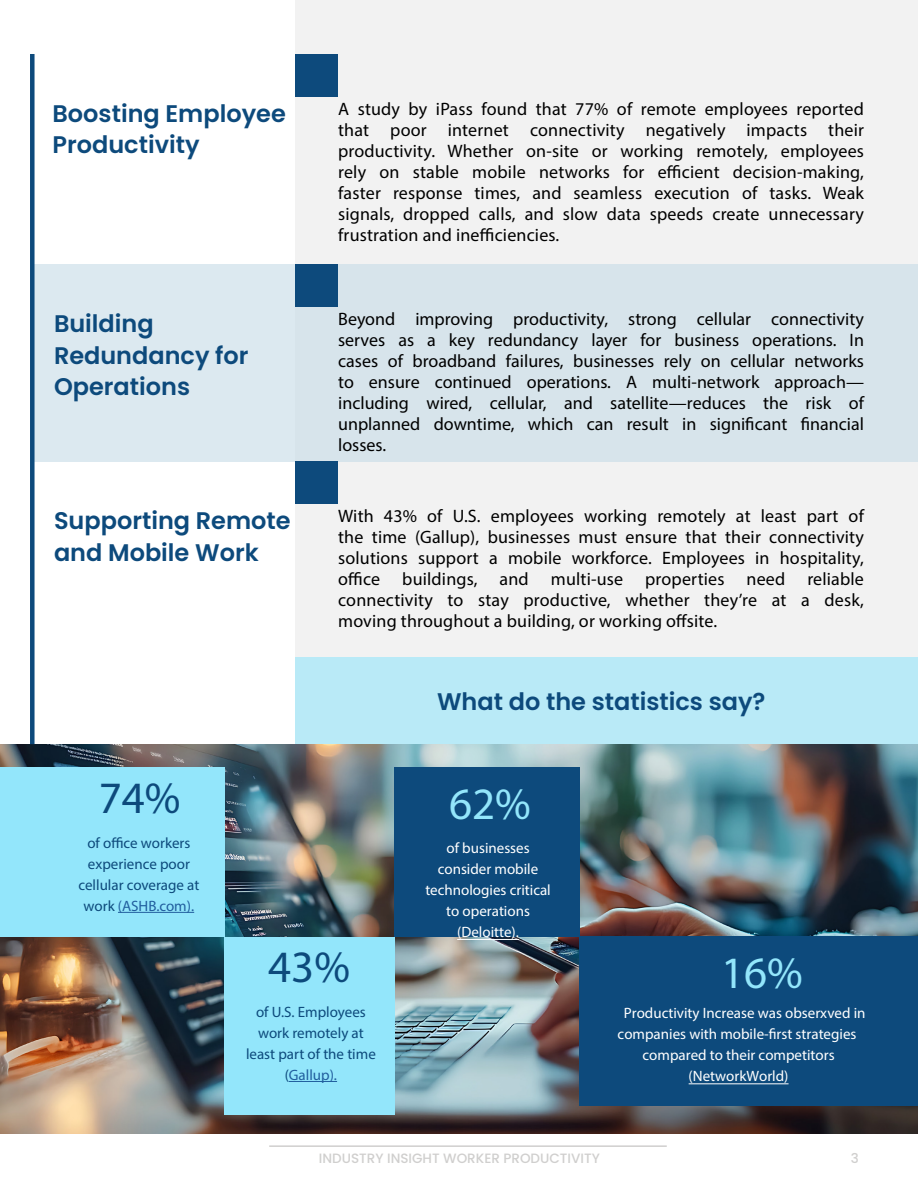
<style>
.page{position:relative;width:918px;height:1188px;background:#fff}
.page>*{position:absolute;margin:0;border:0;box-sizing:border-box;transform-origin:0 0}
.t1{font:45px "Myriad Pro";color:#93e6fb}
.t2{font:45px "Myriad Pro";color:#0d4a7c}
.t3{font:600 24px/31.5px "Poppins";color:#0d4a7c}
.t4{font:18px/21px "Myriad Pro";letter-spacing:.01em;color:#000;text-align:justify}
.t5{font:15px/21px "Myriad Pro";color:#fff;text-align:center}
.t6{font:15px/21px "Myriad Pro";color:#0d4a7c;text-align:center}
.t7{font:500 13.5px "Poppins";color:#d0cfce}
.s1{color:#215e9e}
</style>
<div class="page">
<hr style="left:269px;top:1145px;width:398px;height:2px;background:#d0cfce">
<div style="left:296px;top:0;width:622px;height:1134px;background:#f2f2f2"></div>
<img style="left:1px;top:744px;width:917px;height:390px">
<div style="left:35px;top:264px;width:883px;height:198px;background:#d7e4eb"></div>
<div style="left:394px;top:768px;width:186px;height:169px;background:#0d4a7c"></div>
<hr style="left:457px;top:939px;width:62px;height:1px;background:#fff">
<div style="left:296px;top:264px;width:42px;height:43px;background:#0d4a7c"></div>
<div style="left:296px;top:54px;width:42px;height:43px;background:#0d4a7c"></div>
<div style="left:30px;top:54px;width:5px;height:690px;background:#0d4a7c"></div>
<div style="left:224px;top:937px;width:170px;height:178px;background:#93e6fb"></div>
<hr style="left:289px;top:1081px;width:48px;height:1px;background:#215e9e">
<div style="left:296px;top:462px;width:42px;height:42px;background:#0d4a7c"></div>
<div style="left:296px;top:658px;width:622px;height:86px;background:#b9eaf7"></div>
<div style="left:0;top:768px;width:224px;height:169px;background:#93e6fb"></div>
<hr style="left:118px;top:912px;width:76px;height:1px;background:#215e9e">
<div style="left:580px;top:937px;width:338px;height:169px;background:#0d4a7c"></div>
<hr style="left:689px;top:1083px;width:100px;height:1px;background:#fff">
<h2 class="t3" style="left:53px;top:98px;width:235px">Boosting Employee<br>Productivity</h2>
<p class="t4" style="left:338px;top:98px;width:527px">A study by iPass found that 77% of remote employees reported that poor internet connectivity negatively impacts their productivity. Whether on-site or working remotely, employees rely on stable mobile networks for efficient decision-making, faster response times, and seamless execution of tasks. Weak signals, dropped calls, and slow data speeds create unnecessary frustration and inefficiencies.</p>
<h2 class="t3" style="left:54px;top:308px;width:196px">Building<br>Redundancy for<br>Operations</h2>
<p class="t4" style="left:338px;top:308px;width:527px">Beyond improving productivity, strong cellular connectivity serves as a key redundancy layer for business operations. In cases of broadband failures, businesses rely on cellular networks to ensure continued operations. A multi-network approach— including wired, cellular, and satellite—reduces the risk of unplanned downtime, which can result in significant financial losses.</p>
<h2 class="t3" style="left:54px;top:505px;width:238px">Supporting Remote and Mobile Work</h2>
<p class="t4" style="left:338px;top:505px;width:527px">With 43% of U.S. employees working remotely at least part of the time (Gallup), businesses must ensure that their connectivity solutions support a mobile workforce. Employees in hospitality, office buildings, and multi-use properties need reliable connectivity to stay productive, whether they’re at a desk, moving throughout a building, or working offsite.</p>
<h2 class="t3" style="left:437px;top:686px;width:330px">What do the statistics say?</h2>
<h1 class="t2" style="left:99px;top:771px;width:83px">74%</h1>
<p class="t6" style="left:78px;top:832px;width:122px">of office workers experience poor cellular coverage at work <span class="s1">(ASHB.com).</span></p>
<h1 class="t1" style="left:449px;top:776px;width:83px">62%</h1>
<p class="t5" style="left:425px;top:837px;width:127px">of businesses consider mobile technologies critical to operations (Deloitte).</p>
<h1 class="t2" style="left:268px;top:940px;width:83px">43%</h1>
<p class="t6" style="left:246px;top:1001px;width:131px">of U.S. Employees work remotely at least part of the time (<span class="s1">Gallup).</span></p>
<h1 class="t1" style="left:721px;top:946px;width:83px">16%</h1>
<p class="t5" style="left:624px;top:1002px;width:243px">Productivity Increase was obserxved in</p>
<p class="t5" style="left:618px;top:1023px;width:240px">companies with mobile-first strategies</p>
<p class="t5" style="left:643px;top:1044px;width:194px">compared to their competitors</p>
<p class="t5" style="left:689px;top:1065px;width:101px">(NetworkWorld)</p>
<p class="t7" style="left:319px;top:1150px;width:282px">INDUSTRY INSIGHT WORKER PRODUCTIVITY</p>
<p class="t7" style="left:851px;top:1150px;width:10px">3</p>
</div>
